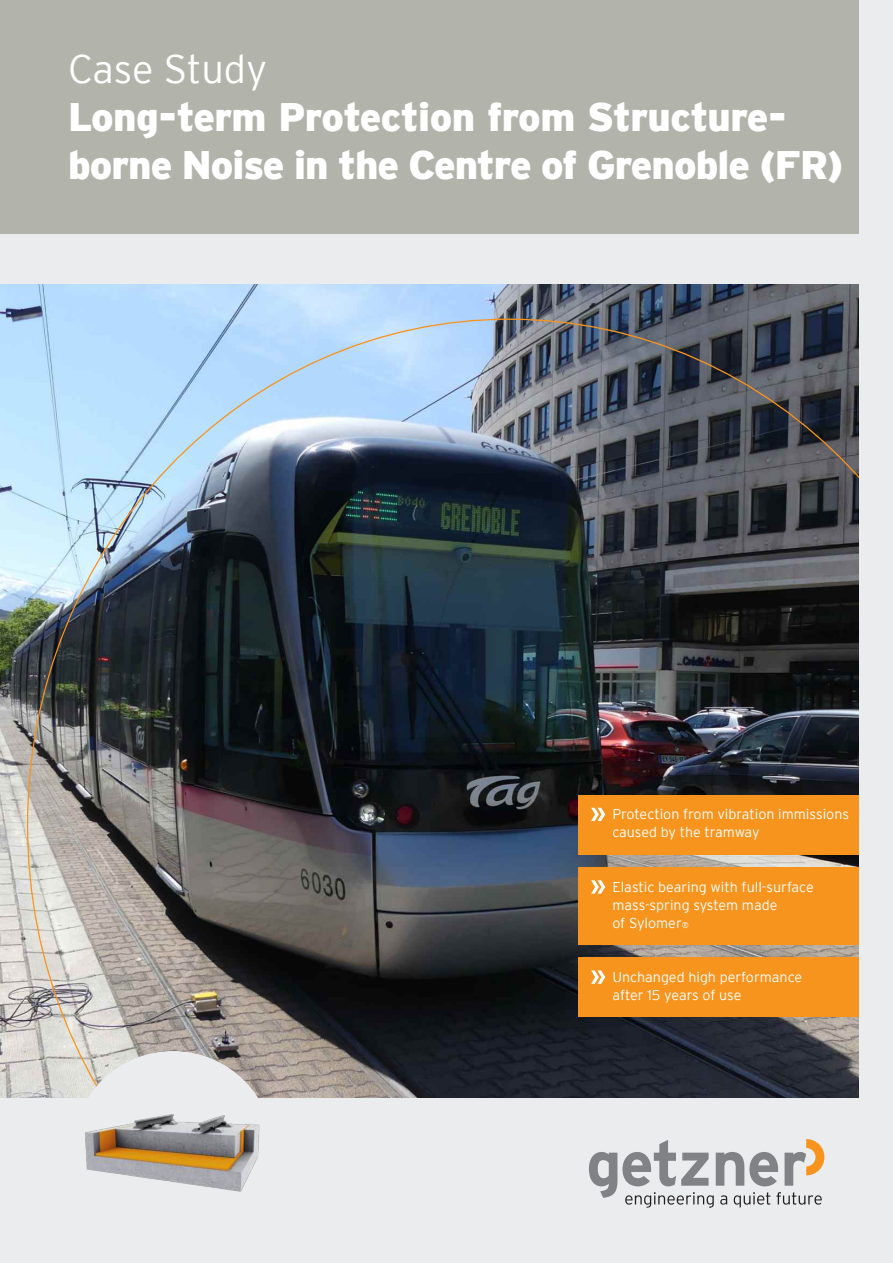
<style>
.page{position:relative;width:893px;height:1263px;background:#eaecee}
.page>*{position:absolute;margin:0;border:0;box-sizing:border-box;transform-origin:0 0}
.t1{font:900 39.75px/48px "Interstate";letter-spacing:-.025em;color:#fff}
.t2{font:300 39.75px "Interstate";letter-spacing:-.01em;color:#fff}
.t3{font:300 14.25px/18px "Interstate";color:#fff}
.s1{font-size:8.25px}
</style>
<div class="page">
<div style="left:0;top:0;width:859px;height:234px;background:#b2b3ab"></div>
<img style="left:0;top:285px;width:859px;height:813px">
<svg style="left:589px;top:1139px;width:235px;height:69px"></svg>
<img style="left:27px;top:319px;width:832px;height:777px">
<img style="left:74px;top:1053px;width:196px;height:139px">
<h1 class="t2" style="left:68px;top:51px;width:201px">Case Study</h1>
<h1 class="t1" style="left:68px;top:96px;width:777px">Long-term Protection from Structure&shy;borne Noise in the Centre of Grenoble (FR)</h1>
<p class="t3" style="left:612px;top:806px;width:238px">Protection from vibration immissions caused by the tramway</p>
<p class="t3" style="left:612px;top:878px;width:203px">Elastic bearing with full-surface mass-spring system made<br>of Sylomer<span class="s1">®</span></p>
<p class="t3" style="left:612px;top:968px;width:191px">Unchanged high performance after 15 years of use</p>
</div>
